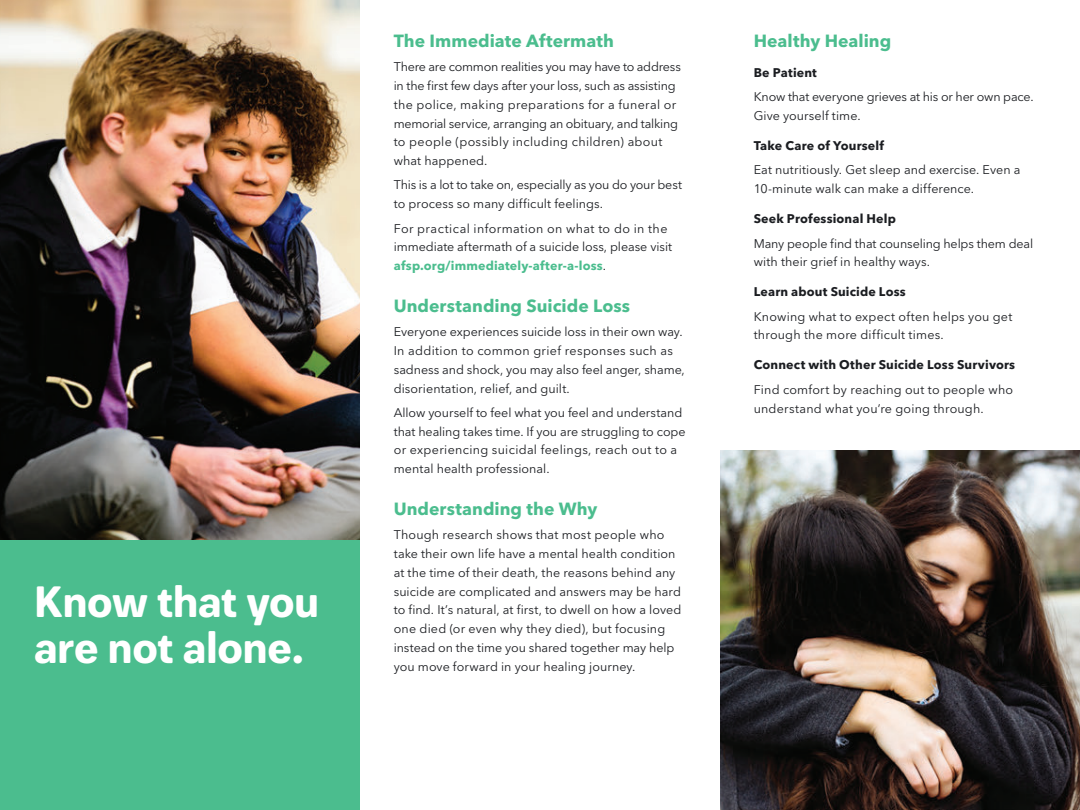
<style>
.page{position:relative;width:1080px;height:810px;background:#fff}
.page>*{position:absolute;margin:0;border:0;box-sizing:border-box;transform-origin:0 0}
.Level_1_Heading{font:700 43.75px/46.2px "Paul Grotesk Soft";letter-spacing:-.005em;color:#fff}
.Level_2_Heading{font:700 17.5px "Avenir Next LT Pro";letter-spacing:.005em;color:#4bbd8e}
.Body{font:700 17.5px "Avenir Next LT Pro";letter-spacing:.005em;color:#4bbd8e}
.Body-2{font:12.5px/18.8px "Avenir Next LT Pro";letter-spacing:.005em;color:#1b1d21}
.Level_3_Heading{font:700 12.5px "Avenir Next LT Pro";letter-spacing:.01em;color:#1b1d21}
.Body-3{font:12.5px/18.8px "Avenir Next LT Pro";letter-spacing:-.015em;color:#1b1d21}
.s1{font-weight:700;color:#4bbd8e}
</style>
<div class="page">
<div style="left:0;top:540px;width:360px;height:270px;background:#4bbd8e"></div>
<img style="left:0;top:0;width:360px;height:540px">
<img style="left:720px;top:450px;width:360px;height:360px">
<p class="Level_1_Heading" style="left:34px;top:579px;width:287px">Know that you are not alone.</p>
<p class="Level_2_Heading" style="left:394px;top:30px;width:222px">The Immediate Aftermath</p>
<p class="Body-2" style="left:394px;top:58px;width:289px">There are common realities you may have to address in the first few days after your loss, such as assisting the police, making preparations for a funeral or memorial service, arranging an obituary, and talking to people (possibly including children) about what happened.</p>
<p class="Body-2" style="left:394px;top:176px;width:290px">This is a lot to take on, especially as you do your best to process so many difficult feelings.</p>
<p class="Body-2" style="left:394px;top:219px;width:280px">For practical information on what to do in the immediate aftermath of a suicide loss, please visit <span class="s1">afsp.org/immediately-after-a-loss</span>.</p>
<p class="Level_2_Heading" style="left:394px;top:295px;width:238px">Understanding Suicide Loss</p>
<p class="Body-2" style="left:394px;top:323px;width:293px">Everyone experiences suicide loss in their own way.<br>In addition to common grief responses such as sadness and shock, you may also feel anger, shame, disorientation, relief, and guilt.</p>
<p class="Body-2" style="left:394px;top:403px;width:293px">Allow yourself to feel what you feel and understand that healing takes time. If you are struggling to cope or experiencing suicidal feelings, reach out to a mental health professional.</p>
<p class="Level_2_Heading" style="left:394px;top:498px;width:205px">Understanding the Why</p>
<p class="Body-2" style="left:394px;top:526px;width:289px">Though research shows that most people who take their own life have a mental health condition at the time of their death, the reasons behind any suicide are complicated and answers may be hard to find. It’s natural, at first, to dwell on how a loved one died (or even why they died), but focusing instead on the time you shared together may help you move forward in your healing journey.</p>
<p class="Body" style="left:754px;top:30px;width:139px">Healthy Healing</p>
<p class="Level_3_Heading" style="left:754px;top:65px;width:65px">Be Patient</p>
<p class="Body-3" style="left:754px;top:88px;width:281px">Know that everyone grieves at his or her own pace.<br>Give yourself time.</p>
<p class="Level_3_Heading" style="left:754px;top:138px;width:132px">Take Care of Yourself</p>
<p class="Body-2" style="left:754px;top:161px;width:268px">Eat nutritiously. Get sleep and exercise. Even a<br>10-minute walk can make a difference.</p>
<p class="Level_3_Heading" style="left:754px;top:211px;width:144px">Seek Professional Help</p>
<p class="Body-2" style="left:754px;top:234px;width:281px">Many people find that counseling helps them deal with their grief in healthy ways.</p>
<p class="Level_3_Heading" style="left:754px;top:284px;width:154px">Learn about Suicide Loss</p>
<p class="Body-2" style="left:754px;top:307px;width:260px">Knowing what to expect often helps you get through the more difficult times.</p>
<p class="Level_3_Heading" style="left:754px;top:357px;width:263px">Connect with Other Suicide Loss Survivors</p>
<p class="Body-2" style="left:754px;top:380px;width:261px">Find comfort by reaching out to people who understand what you’re going through.</p>
</div>
